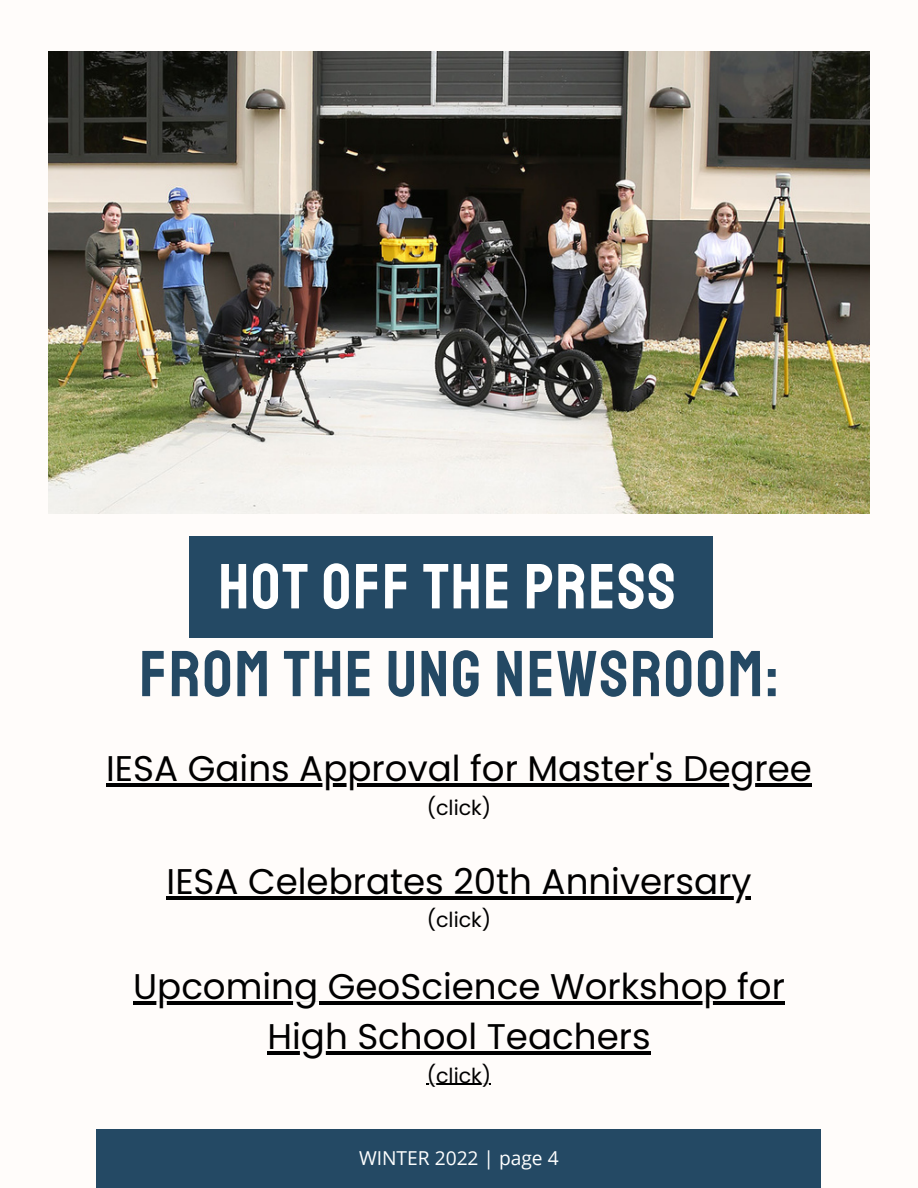
<style>
.page{position:relative;width:918px;height:1188px;background:#fffcfa}
.page>*{position:absolute;margin:0;border:0;box-sizing:border-box;transform-origin:0 0}
.t1{font:64.95px "Staatliches";letter-spacing:.035em;color:#244964}
.t2{font:63.75px "Staatliches";letter-spacing:.035em;color:#fff}
.t3{font:35.7px/49.5px "Poppins";color:#000;text-align:center}
.t4{font:20.7px "Poppins";color:#000}
.t5{font:19.2px "Open Sans";color:#fff}
</style>
<div class="page">
<div style="left:96px;top:1129px;width:725px;height:59px;background:#244964"></div>
<img style="left:48px;top:51px;width:821px;height:463px">
<div style="left:189px;top:536px;width:524px;height:101px;background:#244964"></div>
<hr style="left:106px;top:783px;width:706px;height:4px;background:#000">
<hr style="left:167px;top:896px;width:584px;height:3px;background:#000">
<hr style="left:133px;top:1002px;width:652px;height:3px;background:#000">
<hr style="left:267px;top:1051px;width:384px;height:4px;background:#000">
<hr style="left:427px;top:1084px;width:64px;height:1px;background:#000">
<h2 class="t2" style="left:219px;top:548px;width:458px">HOT OFF THE PRESS</h2>
<h1 class="t1" style="left:140px;top:634px;width:640px">FROM THE UNG NEWSROOM:</h1>
<p class="t3" style="left:106px;top:744px;width:707px">IESA Gains Approval for Master's Degree</p>
<p class="t4" style="left:427px;top:793px;width:66px">(click)</p>
<p class="t3" style="left:167px;top:856px;width:587px">IESA Celebrates 20th Anniversary</p>
<p class="t4" style="left:427px;top:906px;width:66px">(click)</p>
<p class="t3" style="left:133px;top:962px;width:653px">Upcoming GeoScience Workshop for<br>High School Teachers</p>
<p class="t4" style="left:427px;top:1061px;width:66px">(click)</p>
<p class="t5" style="left:359px;top:1144px;width:201px">WINTER 2022 | page 4</p>
</div>
